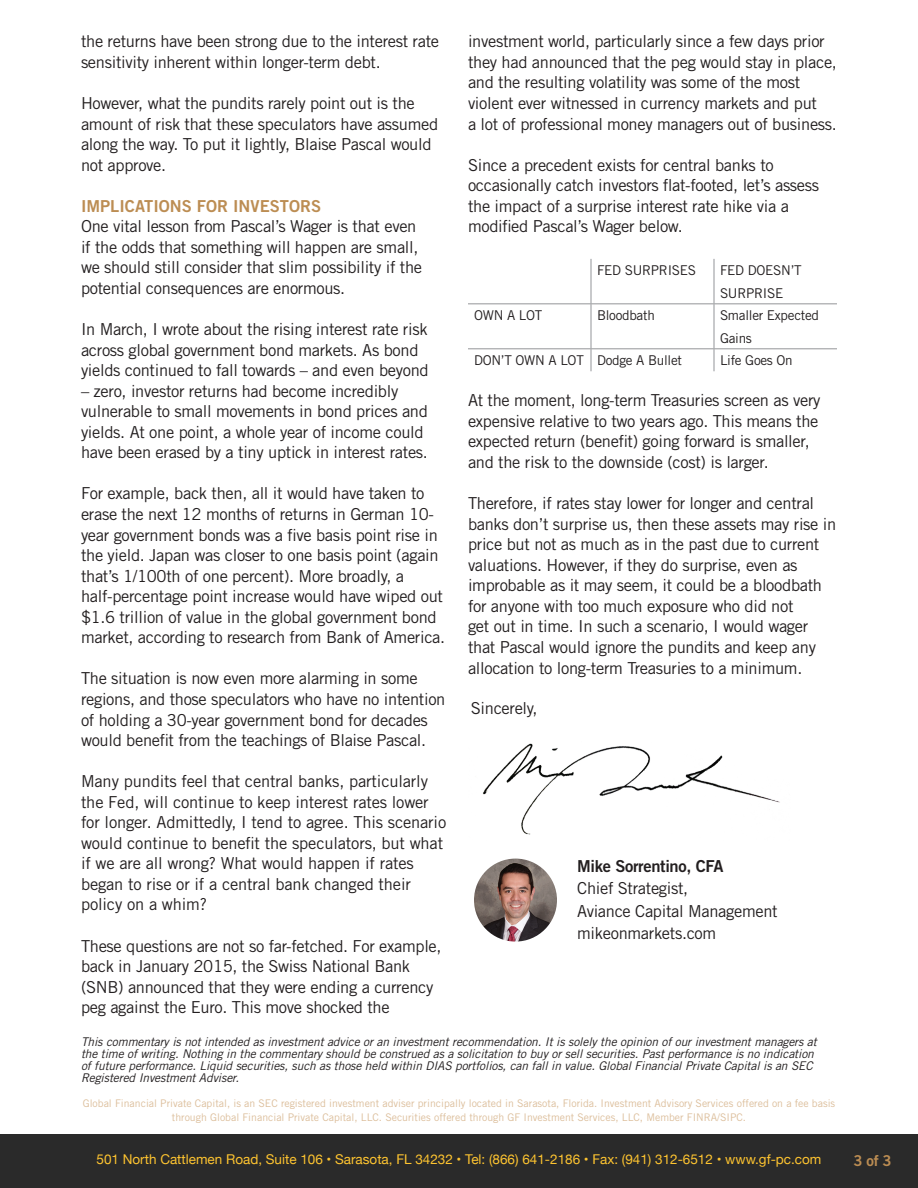
<style>
.page{position:relative;width:918px;height:1188px;background:#fff}
.page>*{position:absolute;margin:0;border:0;box-sizing:border-box;transform-origin:0 0}
.t1{font:16.5px/20.5px "Trade Gothic";letter-spacing:-.02em;color:#231f20}
.t2{font:16.5px "Trade Gothic Bold Two";color:#bc8d53}
.t3{font:16.5px "Trade Gothic Bold Two";letter-spacing:-.02em;color:#231f20}
.t4{font:15px "Trade Gothic Bold Two";color:#bc8d53}
.t5{font:13.5px/22.5px "Trade Gothic";letter-spacing:-.02em;color:#231f20}
.t6{font:13.5px "Helvetica Neue";color:#fec430}
.t7{font:italic 12px/12px "Trade Gothic";letter-spacing:-.01em;color:#231f20}
.t8{font:10.5px/13.5px "Trade Gothic";color:#dcbe9b;text-align:center}
</style>
<div class="page">
<div style="left:0;top:1134px;width:918px;height:54px;background:#2a2a2a"></div>
<hr style="left:591px;top:259px;width:1px;height:44px;background:#939598">
<hr style="left:714px;top:259px;width:1px;height:44px;background:#939598">
<hr style="left:468px;top:303px;width:123px;height:1px;background:#939598">
<hr style="left:591px;top:303px;width:123px;height:1px;background:#939598">
<hr style="left:591px;top:304px;width:1px;height:44px;background:#939598">
<hr style="left:714px;top:303px;width:123px;height:1px;background:#939598">
<hr style="left:714px;top:304px;width:1px;height:44px;background:#939598">
<hr style="left:468px;top:348px;width:123px;height:1px;background:#939598">
<hr style="left:591px;top:348px;width:123px;height:1px;background:#939598">
<svg style="left:591px;top:349px;width:1px;height:22px"></svg>
<hr style="left:714px;top:348px;width:123px;height:1px;background:#939598">
<svg style="left:714px;top:349px;width:1px;height:22px"></svg>
<img style="left:483px;top:743px;width:297px;height:92px">
<img style="left:474px;top:859px;width:83px;height:83px;border-radius:41px">
<p class="t1" style="left:81px;top:31px;width:360px">the returns have been strong due to the interest rate sensitivity inherent within longer-term debt.</p>
<p class="t1" style="left:81px;top:93px;width:359px">However, what the pundits rarely point out is the amount of risk that these speculators have assumed along the way. To put it lightly, Blaise Pascal would not approve.</p>
<p class="t2" style="left:81px;top:196px;width:242px">IMPLICATIONS FOR INVESTORS</p>
<p class="t1" style="left:81px;top:216px;width:343px">One vital lesson from Pascal’s Wager is that even if the odds that something will happen are small, we should still consider that slim possibility if the potential consequences are enormous.</p>
<p class="t1" style="left:81px;top:319px;width:349px">In March, I wrote about the rising interest rate risk across global government bond markets. As bond yields continued to fall towards – and even beyond</p>
<p class="t1" style="left:81px;top:380px;width:348px">– zero, investor returns had become incredibly vulnerable to small movements in bond prices and yields. At one point, a whole year of income could have been erased by a tiny uptick in interest rates.</p>
<p class="t1" style="left:81px;top:483px;width:366px">For example, back then, all it would have taken to erase the next 12 months of returns in German 10- year government bonds was a five basis point rise in the yield. Japan was closer to one basis point (again that’s 1/100th of one percent). More broadly, a half-percentage point increase would have wiped out $1.6 trillion of value in the global government bond market, according to research from Bank of America.</p>
<p class="t1" style="left:81px;top:668px;width:366px">The situation is now even more alarming in some regions, and those speculators who have no intention of holding a 30-year government bond for decades would benefit from the teachings of Blaise Pascal.</p>
<p class="t1" style="left:81px;top:771px;width:367px">Many pundits feel that central banks, particularly the Fed, will continue to keep interest rates lower for longer. Admittedly, I tend to agree. This scenario would continue to benefit the speculators, but what if we are all wrong? What would happen if rates began to rise or if a central bank changed their policy on a whim?</p>
<p class="t1" style="left:81px;top:935px;width:362px">These questions are not so far-fetched. For example, back in January 2015, the Swiss National Bank (SNB) announced that they were ending a currency peg against the Euro. This move shocked the</p>
<p class="t1" style="left:468px;top:31px;width:371px">investment world, particularly since a few days prior they had announced that the peg would stay in place, and the resulting volatility was some of the most violent ever witnessed in currency markets and put<br>a lot of professional money managers out of business.</p>
<p class="t1" style="left:468px;top:154px;width:353px">Since a precedent exists for central banks to occasionally catch investors flat-footed, let’s assess the impact of a surprise interest rate hike via a modified Pascal’s Wager below.</p>
<p class="t5" style="left:597px;top:259px;width:101px">FED SURPRISES</p>
<p class="t5" style="left:720px;top:259px;width:83px">FED DOESN’T<br>SURPRISE</p>
<p class="t5" style="left:474px;top:304px;width:70px">OWN A LOT</p>
<p class="t5" style="left:597px;top:304px;width:59px">Bloodbath</p>
<p class="t5" style="left:720px;top:304px;width:101px">Smaller Expected<br>Gains</p>
<p class="t5" style="left:474px;top:349px;width:111px">DON’T OWN A LOT</p>
<p class="t5" style="left:597px;top:349px;width:86px">Dodge A Bullet</p>
<p class="t5" style="left:720px;top:349px;width:74px">Life Goes On</p>
<p class="t1" style="left:468px;top:390px;width:354px">At the moment, long-term Treasuries screen as very expensive relative to two years ago. This means the expected return (benefit) going forward is smaller, and the risk to the downside (cost) is larger.</p>
<p class="t1" style="left:468px;top:493px;width:370px">Therefore, if rates stay lower for longer and central banks don’t surprise us, then these assets may rise in price but not as much as in the past due to current valuations. However, if they do surprise, even as improbable as it may seem, it could be a bloodbath for anyone with too much exposure who did not<br>get out in time. In such a scenario, I would wager that Pascal would ignore the pundits and keep any allocation to long-term Treasuries to a minimum.</p>
<p class="t1" style="left:471px;top:698px;width:68px">Sincerely,</p>
<p class="t3" style="left:577px;top:856px;width:148px">Mike Sorrentino, CFA</p>
<p class="t1" style="left:577px;top:878px;width:113px">Chief Strategist,</p>
<p class="t1" style="left:577px;top:901px;width:202px">Aviance Capital Management</p>
<p class="t1" style="left:577px;top:923px;width:141px">mikeonmarkets.com</p>
<p class="t7" style="left:81px;top:1036px;width:737px">This commentary is not intended as investment advice or an investment recommendation. It is solely the opinion of our investment managers at the time of writing. Nothing in the commentary should be construed as a solicitation to buy or sell securities. Past performance is no indication of future performance. Liquid securities, such as those held within DIAS portfolios, can fall in value. Global Financial Private Capital is an SEC Registered Investment Adviser.</p>
<p class="t8" style="left:83px;top:1097px;width:754px">Global Financial Private Capital, is an SEC registered investment adviser principally located in Sarasota, Florida. Investment Advisory Services offered on a fee basis through Global Financial Private Capital, LLC. Securities offered through GF Investment Services, LLC, Member FINRA/SIPC.</p>
<p class="t6" style="left:97px;top:1149px;width:726px">501 North Cattlemen Road, Suite 106 • Sarasota, FL 34232 • Tel: (866) 641-2186 • Fax: (941) 312-6512 • www.gf-pc.com</p>
<p class="t4" style="left:853px;top:1151px;width:40px">3 of 3</p>
</div>
